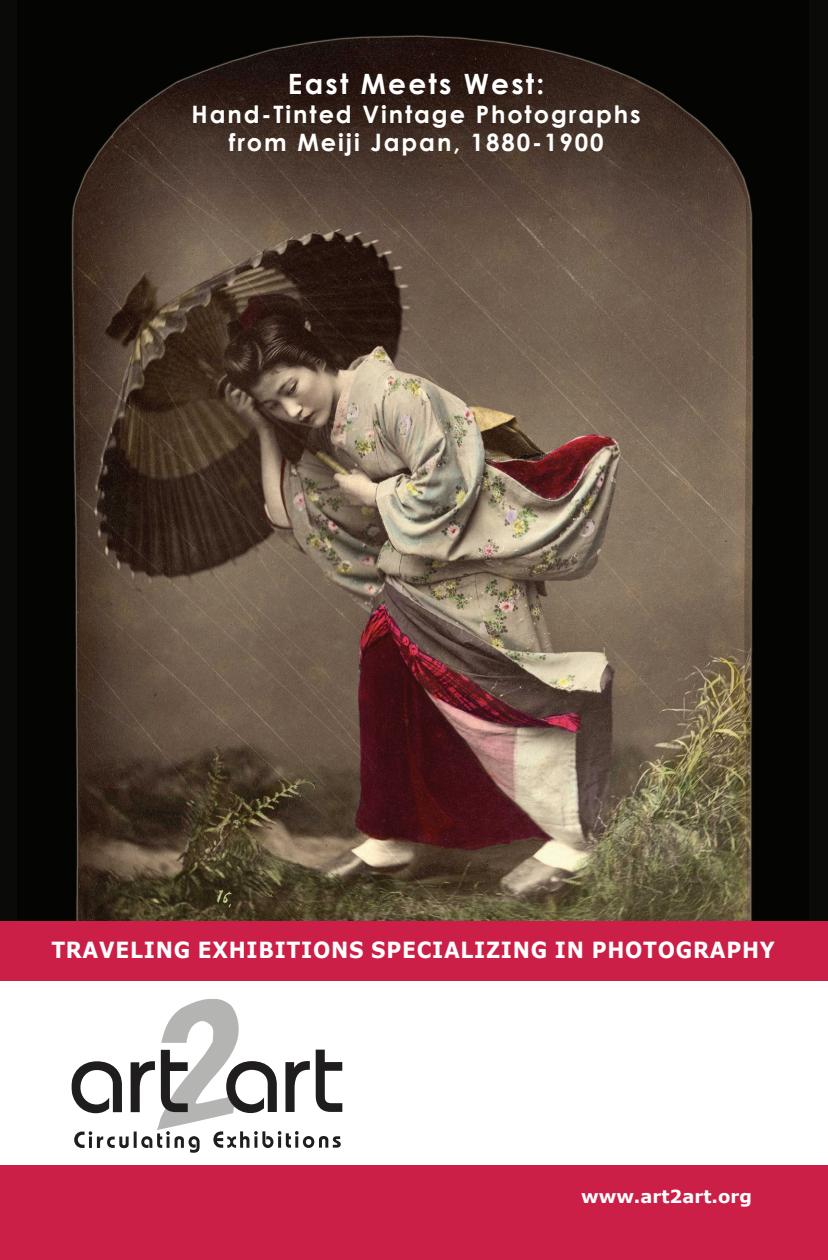
<style>
.page{position:relative;width:828px;height:1260px;background:#fff}
.page>*{position:absolute;margin:0;border:0;box-sizing:border-box;transform-origin:0 0}
.t1{font:700 28px "Century Gothic";letter-spacing:.08em;color:#fff}
.t2{font:700 24px/28.8px "Century Gothic";letter-spacing:.08em;color:#fff;text-align:center}
.t3{font:700 22.2px "Verdana";letter-spacing:.035em;color:#fff;scale:.92 1}
.t4{font:700 18px "Verdana";color:#fff}
</style>
<div class="page">
<div style="left:0;top:0;width:828px;height:935px;background:#0a0b09"></div>
<div style="left:0;top:1166px;width:828px;height:94px;background:#cb1f47"></div>
<svg style="left:71px;top:999px;width:272px;height:154px"></svg>
<img style="left:18px;top:0;width:790px;height:922px">
<div style="left:0;top:922px;width:827px;height:59px;background:#cb1f47"></div>
<p class="t1" style="left:288px;top:62px;width:258px">East Meets West:</p>
<p class="t2" style="left:192px;top:98px;width:451px">Hand-Tinted Vintage Photographs from Meiji Japan, 1880-1900</p>
<p class="t3" style="left:51px;top:934px;width:788px">TRAVELING EXHIBITIONS SPECIALIZING IN PHOTOGRAPHY</p>
<p class="t4" style="left:581px;top:1184px;width:172px">www.art2art.org</p>
</div>
